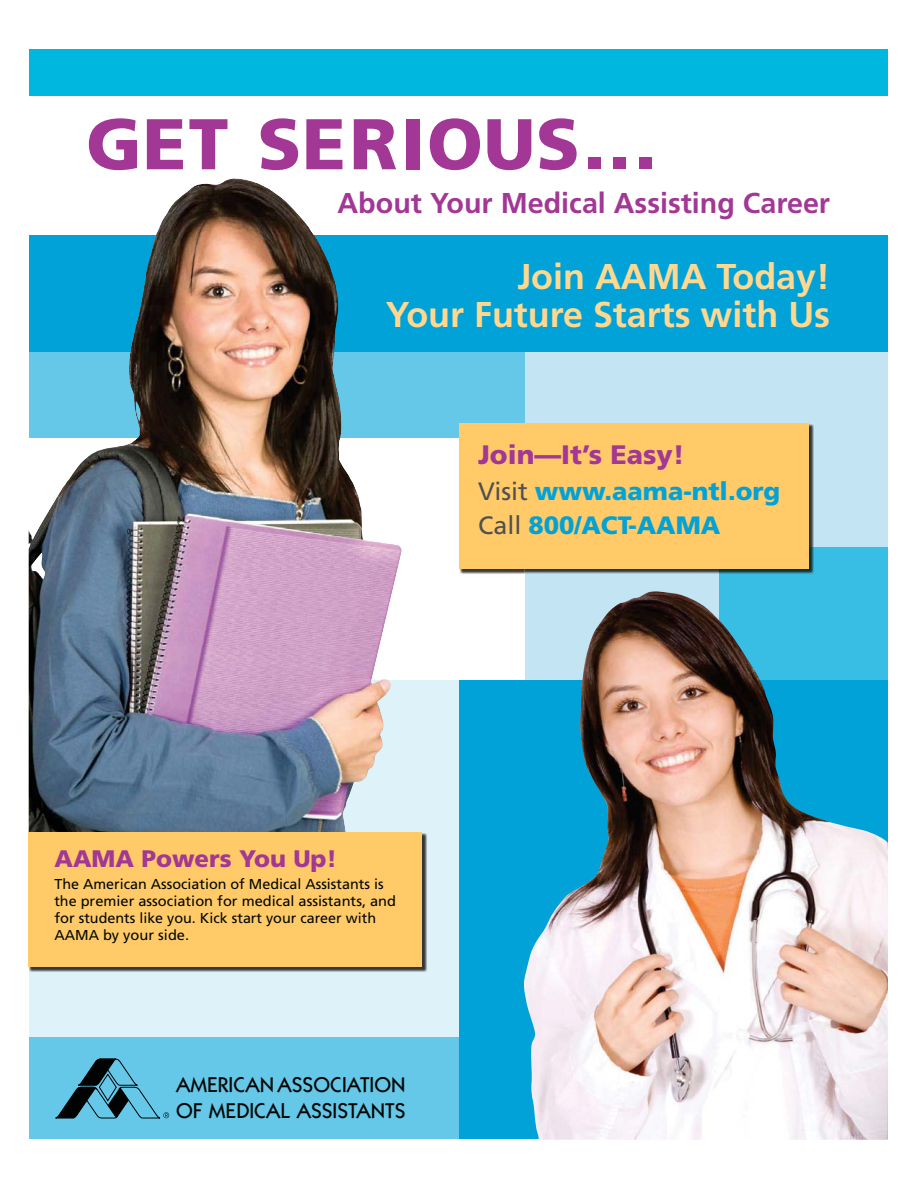
<style>
.page{position:relative;width:918px;height:1188px;background:#fff}
.page>*{position:absolute;margin:0;border:0;box-sizing:border-box;transform-origin:0 0}
.t1{font:900 71.7px "Frutiger";letter-spacing:.02em;color:#a23795}
.t2{font:700 35.85px/38.2px "Frutiger";color:#ffd890;text-align:right}
.t3{font:700 28.65px "Frutiger";color:#a23795}
.t4{font:900 26.7px "Frutiger";color:#a23795}
.t5{font:900 25.05px/34.7px "Frutiger";color:#00a2d7}
.t6{font:900 23.85px "Frutiger";color:#a23795}
.t7{font:500 21.45px/25.8px "ITC Kabel Std";color:#030806}
.t8{font:14.4px/17.2px "Frutiger";color:#030806}
.s1{font-weight:400;color:#4f5052}
</style>
<div class="page">
<div style="left:525px;top:341px;width:362px;height:355px;background:#c3e5f3"></div>
<div style="left:29px;top:1035px;width:441px;height:104px;background:#66c8e9"></div>
<svg style="left:29px;top:680px;width:430px;height:356px;background:#a7b6c6"></svg>
<div style="left:719px;top:547px;width:169px;height:143px;background:#38bee4"></div>
<div style="left:29px;top:352px;width:495px;height:86px;background:#66c8e9"></div>
<div style="left:459px;top:680px;width:428px;height:459px;background:#00a2d7"></div>
<div style="left:29px;top:49px;width:858px;height:46px;background:#00b7e0"></div>
<div style="left:29px;top:236px;width:858px;height:116px;background:#00a2d7"></div>
<img style="left:29px;top:178px;width:373px;height:516px">
<img style="left:525px;top:591px;width:363px;height:549px">
<img style="left:460px;top:569px;width:65px;height:5px">
<img style="left:525px;top:569px;width:194px;height:5px">
<img style="left:719px;top:547px;width:95px;height:27px">
<div style="left:459px;top:424px;width:350px;height:145px;background:#ffca67"></div>
<img style="left:29px;top:833px;width:398px;height:139px">
<div style="left:29px;top:832px;width:393px;height:135px;background:#ffca67"></div>
<svg style="left:56px;top:1058px;width:113px;height:61px"></svg>
<h1 class="t1" style="left:86px;top:116px;width:572px">GET SERIOUS...</h1>
<h3 class="t3" style="left:338px;top:191px;width:494px">About Your Medical Assisting Career</h3>
<h2 class="t2" style="left:386px;top:260px;width:446px">Join AAMA Today!<br>Your Future Starts with Us</h2>
<h3 class="t4" style="left:478px;top:444px;width:208px">Join—It’s Easy!</h3>
<h3 class="t5" style="left:478px;top:476px;width:304px"><span class="s1">Visit</span> www.aama-ntl.org<br><span class="s1">Call</span> 800/ACT-AAMA</h3>
<h3 class="t6" style="left:54px;top:849px;width:284px">AAMA Powers You Up!</h3>
<p class="t8" style="left:54px;top:876px;width:343px">The American Association of Medical Assistants is the premier association for medical assistants, and for students like you. Kick start your career with AAMA by your side.</p>
<h3 class="t7" style="left:176px;top:1072px;width:231px">AMERICAN ASSOCIATION<br>OF MEDICAL ASSISTANTS</h3>
</div>
